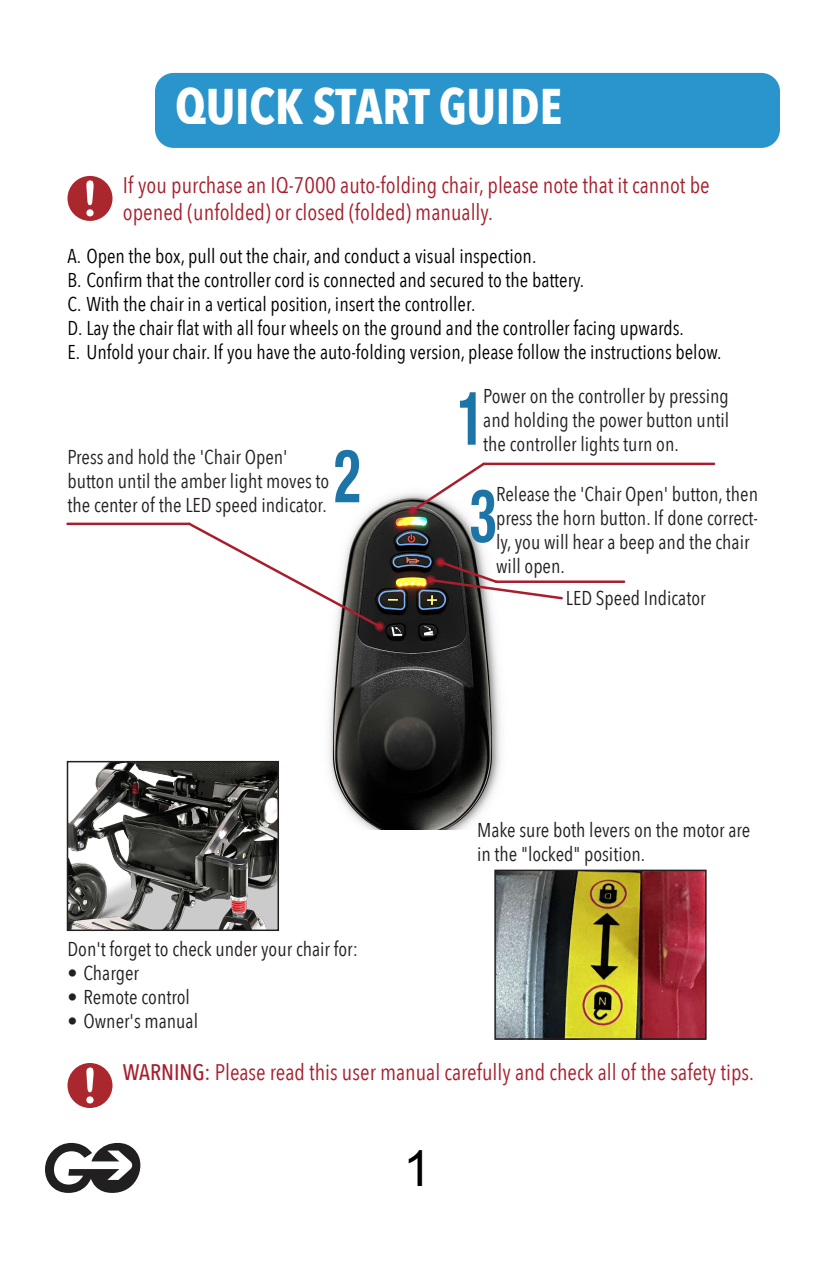
<style>
.page{position:relative;width:825px;height:1275px;background:#fff}
.page>*{position:absolute;margin:0;border:0;box-sizing:border-box;transform-origin:0 0}
.t1{font:700 condensed 74.1px "Helvetica Neue";color:#1c75a6;scale:.74 1}
.t2{font:700 50px "Avenir Next Condensed";color:#fff}
.t3{font:50px "Arial";color:#000}
.t4{font:22.5px/27px "Avenir Next Condensed";color:#a81e2d}
.t5{font:20px/24px "Avenir Next Condensed";color:#231f20}
.t6{font:20px/24px "Avenir Next Condensed";color:#000}
.s1{font-weight:500}
</style>
<div class="page">
<svg style="left:45px;top:1143px;width:95px;height:50px"></svg>
<div style="left:155px;top:73px;width:625px;height:75px;background:#2995cc;border-radius:19px"></div>
<div style="left:68px;top:176px;width:44px;height:45px;background:#aa272d;border-radius:50%"></div>
<svg style="left:86px;top:180px;width:8px;height:36px"></svg>
<img style="left:328px;top:465px;width:210px;height:365px">
<hr style="left:484px;top:463px;width:230px;height:2px;background:#a81e2d">
<svg style="left:408px;top:506px;width:10px;height:10px"></svg>
<svg style="left:409px;top:462px;width:78px;height:52px"></svg>
<hr style="left:68px;top:523px;width:121px;height:2px;background:#a81e2d">
<svg style="left:375px;top:622px;width:10px;height:10px"></svg>
<svg style="left:186px;top:520px;width:197px;height:110px"></svg>
<hr style="left:496px;top:580px;width:128px;height:3px;background:#a81e2d">
<svg style="left:435px;top:557px;width:10px;height:10px"></svg>
<svg style="left:426px;top:575px;width:10px;height:10px"></svg>
<svg style="left:428px;top:559px;width:136px;height:42px"></svg>
<img style="left:70px;top:764px;width:206px;height:164px">
<div style="left:67px;top:761px;width:212px;height:170px;border:2px solid #231f20"></div>
<img style="left:497px;top:873px;width:207px;height:164px">
<div style="left:494px;top:870px;width:213px;height:170px;border:2px solid #231f20"></div>
<div style="left:68px;top:1063px;width:44px;height:45px;background:#aa272d;border-radius:50%"></div>
<svg style="left:86px;top:1068px;width:8px;height:36px"></svg>
<h2 class="t2" style="left:175px;top:74px;width:389px">QUICK START GUIDE</h2>
<p class="t4" style="left:123px;top:172px;width:588px">If you purchase an IQ-7000 auto-folding chair, please note that it cannot be opened (unfolded) or closed (folded) manually.</p>
<p class="t6" style="left:68px;top:245px;width:656px">A. Open the box, pull out the chair, and conduct a visual inspection.<br>B. Confirm that the controller cord is connected and secured to the battery.<br>C. With the chair in a vertical position, insert the controller.<br>D. Lay the chair flat with all four wheels on the ground and the controller facing upwards.<br>E. Unfold your chair. If you have the auto-folding version, please follow the instructions below.</p>
<p class="t5" style="left:68px;top:446px;width:263px">Press and hold the 'Chair Open' button until the amber light moves to the center of the LED speed indicator.</p>
<h1 class="t1" style="left:334px;top:431px;width:37px">2</h1>
<p class="t5" style="left:68px;top:938px;width:292px">Don't forget to check under your chair for:</p>
<p class="t5" style="left:68px;top:962px;width:73px">• Charger</p>
<p class="t5" style="left:68px;top:986px;width:124px">• Remote control</p>
<p class="t5" style="left:68px;top:1010px;width:132px">• Owner's manual</p>
<p class="t5" style="left:483px;top:385px;width:247px;text-align:justify">Power on the controller by pressing and holding the power button until the controller lights turn on.</p>
<p class="t5" style="left:496px;top:482px;width:264px">Release the 'Chair Open' button, then press the horn button. If done correct&shy;ly, you will hear a beep and the chair will open.</p>
<p class="t5" style="left:566px;top:587px;width:141px">LED Speed Indicator</p>
<h1 class="t1" style="left:458px;top:374px;width:37px">1</h1>
<h1 class="t1" style="left:470px;top:471px;width:37px">3</h1>
<p class="t5" style="left:477px;top:818px;width:275px">Make sure both levers on the motor are in the "locked" position.</p>
<p class="t4" style="left:123px;top:1059px;width:633px"><span class="s1">WARNING:</span> Please read this user manual carefully and check all of the safety tips.</p>
<h2 class="t3" style="left:404px;top:1141px;width:29px">1</h2>
</div>
